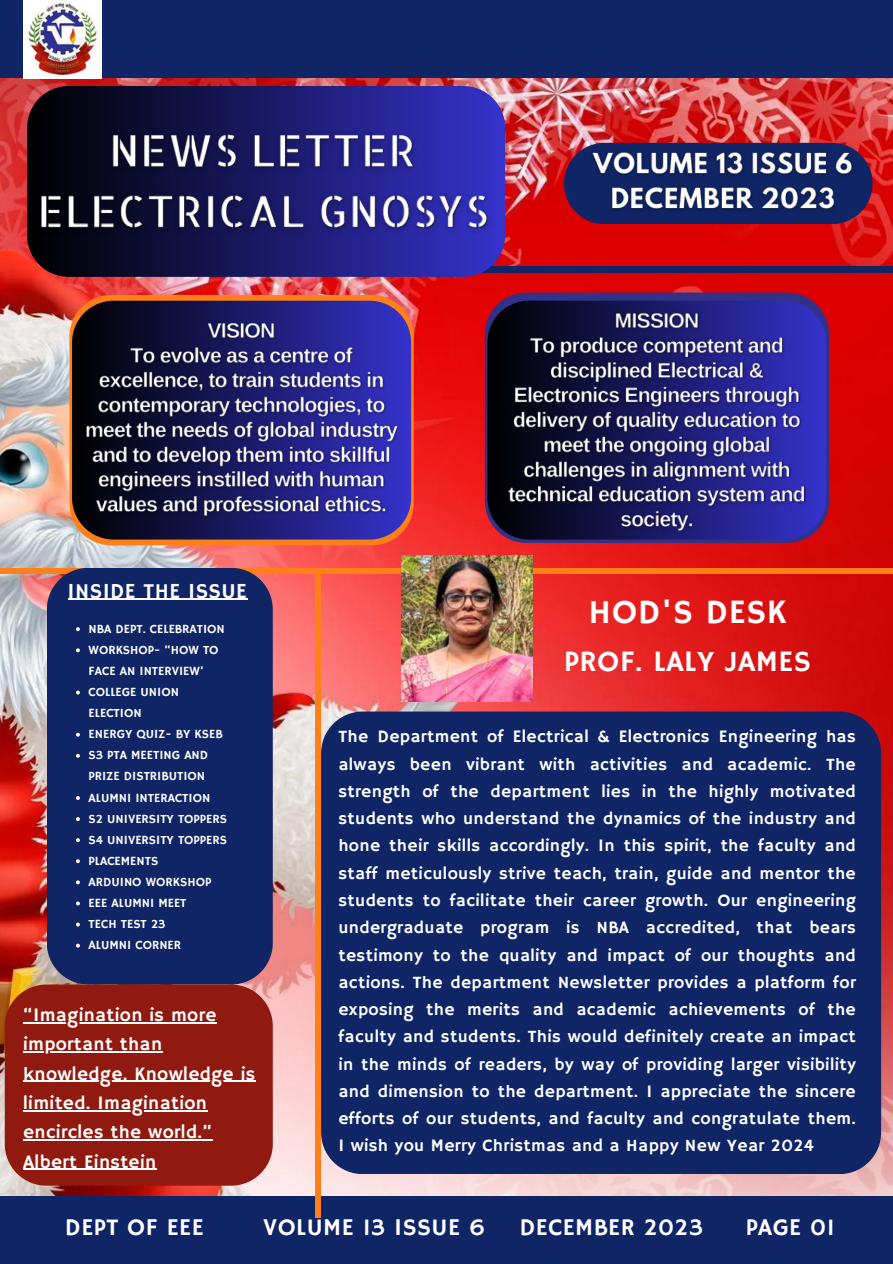
<style>
.page{position:relative;width:893px;height:1264px;background:#fff}
.page>*{position:absolute;margin:0;border:0;box-sizing:border-box;transform-origin:0 0}
.t1{font:34.05px "Hammersmith One";letter-spacing:.015em;color:#fff}
.t2{font:29.55px "Hammersmith One";letter-spacing:.015em;color:#fff}
.t3{font:24px "Hammersmith One";letter-spacing:.02em;color:#fff}
.t4{font:21.45px "Hammersmith One";letter-spacing:.02em;color:#fff}
.t5{font:18.9px/29.2px "Hammersmith One";letter-spacing:.02em;color:#fff}
.t6{font:17.4px/27.3px "Hammersmith One";letter-spacing:.02em;color:#fff;text-align:justify}
.t7{font:12.45px/21.1px "Hammersmith One";color:#fff}
</style>
<div class="page">
<img style="left:0;top:78px;width:892px;height:1118px">
<div style="left:0;top:0;width:892px;height:78px;background:#102566"></div>
<div style="left:0;top:1196px;width:892px;height:67px;background:#102566"></div>
<div style="left:315px;top:572px;width:6px;height:645px;background:#ff8019"></div>
<div style="left:0;top:568px;width:892px;height:5px;background:#ff8019"></div>
<img style="left:23px;top:0;width:79px;height:79px">
<div style="left:564px;top:143px;width:308px;height:81px;background:#102566;border-radius:41px"></div>
<svg style="left:485px;top:292px;width:344px;height:251px;background:#51286d"></svg>
<svg style="left:487px;top:301px;width:339px;height:238px;background:#2a1b66"></svg>
<img style="left:501px;top:305px;width:311px;height:233px">
<div style="left:402px;top:266px;width:490px;height:6px;background:#102566"></div>
<svg style="left:69px;top:295px;width:344px;height:250px;background:#ef7a2e"></svg>
<svg style="left:72px;top:301px;width:339px;height:238px;background:#30225d"></svg>
<img style="left:80px;top:316px;width:324px;height:206px">
<div style="left:47px;top:568px;width:226px;height:416px;background:#102566"></div>
<div style="left:321px;top:711px;width:560px;height:463px;background:#102566"></div>
<div style="left:5px;top:984px;width:268px;height:201px;background:#901a0f"></div>
<svg style="left:27px;top:86px;width:478px;height:191px;background:#221c66"></svg>
<img style="left:402px;top:555px;width:130px;height:146px">
<img style="left:585px;top:145px;width:274px;height:73px">
<hr style="left:68px;top:599px;width:179px;height:1px;background:#fff">
<svg style="left:76px;top:627px;width:4px;height:4px"></svg>
<svg style="left:76px;top:648px;width:4px;height:4px"></svg>
<svg style="left:76px;top:690px;width:4px;height:4px"></svg>
<svg style="left:76px;top:732px;width:4px;height:4px"></svg>
<svg style="left:76px;top:753px;width:4px;height:4px"></svg>
<svg style="left:76px;top:796px;width:4px;height:4px"></svg>
<svg style="left:76px;top:817px;width:4px;height:4px"></svg>
<svg style="left:76px;top:838px;width:4px;height:4px"></svg>
<svg style="left:76px;top:859px;width:4px;height:4px"></svg>
<svg style="left:76px;top:880px;width:4px;height:4px"></svg>
<svg style="left:76px;top:901px;width:4px;height:4px"></svg>
<svg style="left:76px;top:922px;width:4px;height:4px"></svg>
<svg style="left:76px;top:943px;width:4px;height:4px"></svg>
<hr style="left:23px;top:1022px;width:194px;height:1px;background:#fff">
<hr style="left:23px;top:1051px;width:139px;height:1px;background:#fff">
<hr style="left:23px;top:1080px;width:233px;height:1px;background:#fff">
<hr style="left:23px;top:1110px;width:184px;height:1px;background:#fff">
<hr style="left:23px;top:1139px;width:189px;height:1px;background:#fff">
<hr style="left:23px;top:1168px;width:134px;height:1px;background:#fff">
<img style="left:30px;top:124px;width:468px;height:117px">
<p class="t4" style="left:68px;top:578px;width:181px">INSIDE THE ISSUE</p>
<p class="t7" style="left:89px;top:618px;width:140px">NBA DEPT. CELEBRATION<br>WORKSHOP- “HOW TO<br>FACE AN INTERVIEW’<br>COLLEGE UNION<br>ELECTION<br>ENERGY QUIZ- BY KSEB<br>S3 PTA MEETING AND<br>PRIZE DISTRIBUTION<br>ALUMNI INTERACTION<br>S2 UNIVERSITY TOPPERS<br>S4 UNIVERSITY TOPPERS<br>PLACEMENTS<br>ARDUINO WORKSHOP<br>EEE ALUMNI MEET<br>TECH TEST 23<br>ALUMNI CORNER</p>
<p class="t5" style="left:23px;top:1001px;width:233px">“Imagination is more important than knowledge. Knowledge is limited. Imagination encircles the world.”<br>Albert Einstein</p>
<h1 class="t1" style="left:588px;top:592px;width:200px">HOD'S DESK</h1>
<h2 class="t2" style="left:564px;top:644px;width:248px">PROF. LALY JAMES</h2>
<p class="t6" style="left:338px;top:724px;width:519px">The Department of Electrical &amp; Electronics Engineering has always been vibrant with activities and academic. The strength of the department lies in the highly motivated students who understand the dynamics of the industry and hone their skills accordingly. In this spirit, the faculty and staff meticulously strive teach, train, guide and mentor the students to facilitate their career growth. Our engineering undergraduate program is NBA accredited, that bears testimony to the quality and impact of our thoughts and actions. The department Newsletter provides a platform for exposing the merits and academic achievements of the faculty and students. This would definitely create an impact in the minds of readers, by way of providing larger visibility and dimension to the department. I appreciate the sincere efforts of our students, and faculty and congratulate them.<br>I wish you Merry Christmas and a Happy New Year 2024</p>
<h3 class="t3" style="left:65px;top:1213px;width:140px">DEPT OF EEE</h3>
<h3 class="t3" style="left:263px;top:1213px;width:223px">VOLUME 13 ISSUE 6</h3>
<h3 class="t3" style="left:519px;top:1213px;width:185px">DECEMBER 2023</h3>
<h3 class="t3" style="left:745px;top:1213px;width:90px">PAGE 01</h3>
</div>
